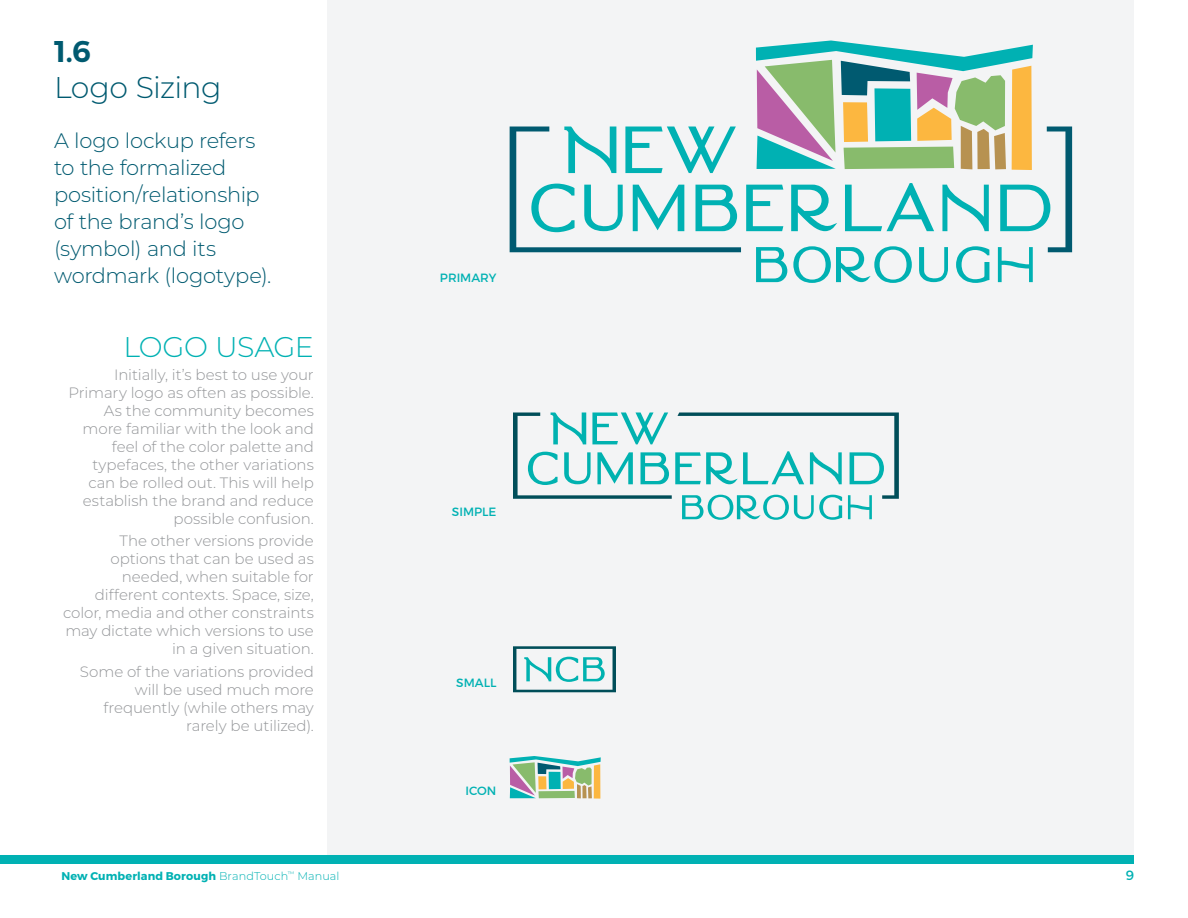
<style>
.page{position:relative;width:1188px;height:918px;background:#fff}
.page>*{position:absolute;margin:0;border:0;box-sizing:border-box;transform-origin:0 0}
.t1{font:300 30px "Montserrat";letter-spacing:-.025em;color:#005a70}
.t2{font:600 30px "Montserrat";color:#005a70}
.t3{font:300 28.5px "Montserrat";letter-spacing:-.025em;color:#00b1b3}
.t4{font:300 21px/27px "Montserrat";letter-spacing:-.015em;color:#005a70}
.t5{font:300 15px/18px "Montserrat";letter-spacing:-.005em;color:#939598;text-align:right}
.t6{font:13.5px "Montserrat";color:#00b1b3}
.t7{font:12px "Montserrat";color:#00b1b3}
.t8{font:700 11.25px "Montserrat";letter-spacing:.01em;color:#00b1b3}
.s1{font-weight:300}
</style>
<div class="page">
<div style="left:327px;top:0;width:807px;height:864px;background:#f3f4f5"></div>
<div style="left:0;top:855px;width:1134px;height:9px;background:#00b1b3"></div>
<svg style="left:756px;top:40px;width:277px;height:87px"></svg>
<svg style="left:531px;top:252px;width:519px;height:31px"></svg>
<svg style="left:510px;top:127px;width:562px;height:125px"></svg>
<svg style="left:513px;top:413px;width:386px;height:107px"></svg>
<svg style="left:513px;top:646px;width:103px;height:46px"></svg>
<svg style="left:510px;top:756px;width:91px;height:43px"></svg>
<h1 class="t2" style="left:54px;top:32px;width:39px">1.6</h1>
<h1 class="t1" style="left:54px;top:66px;width:169px">Logo Sizing</h1>
<h3 class="t4" style="left:54px;top:127px;width:219px">A logo lockup refers to the formalized position/relationship of the brand’s logo (symbol) and its wordmark (logotype).</h3>
<h2 class="t3" style="left:123px;top:328px;width:192px">LOGO USAGE</h2>
<p class="t5" style="left:69px;top:365px;width:247px">Initially, it’s best to use your<br>Primary logo as often as possible.<br>As the community becomes more familiar with the look and feel of the color palette and typefaces, the other variations can be rolled out. This will help establish the brand and reduce possible confusion.</p>
<p class="t5" style="left:63px;top:532px;width:252px">The other versions provide options that can be used as needed, when suitable for different contexts. Space, size, color, media and other constraints may dictate which versions to use in a given situation.</p>
<p class="t5" style="left:80px;top:662px;width:235px">Some of the variations provided will be used much more frequently (while others may rarely be utilized).</p>
<p class="t7" style="left:440px;top:270px;width:58px">PRIMARY</p>
<p class="t7" style="left:452px;top:504px;width:46px">SIMPLE</p>
<p class="t7" style="left:456px;top:675px;width:42px">SMALL</p>
<p class="t7" style="left:465px;top:783px;width:33px">ICON</p>
<p class="t8" style="left:62px;top:869px;width:279px">New Cumberland Borough <span class="s1">BrandTouch</span><sup>™</sup> <span class="s1">Manual</span></p>
<p class="t6" style="left:1126px;top:867px;width:10px">9</p>
</div>
